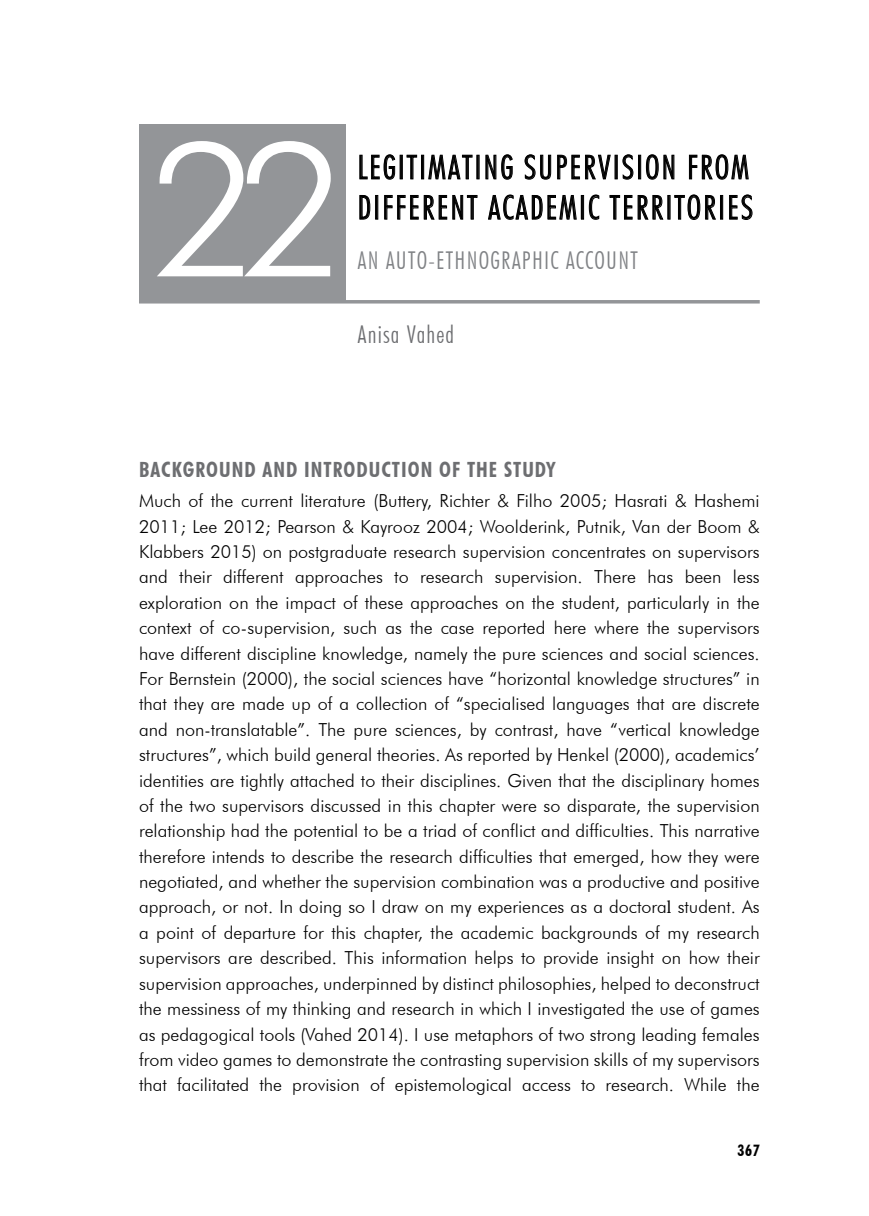
<style>
.page{position:relative;width:869px;height:1216px;background:#fff}
.page>*{position:absolute;margin:0;border:0;box-sizing:border-box;transform-origin:0 0}
.t1{font:300 187.25px "Futura BT";color:#fff}
.t2{font:300 condensed 33.25px/40.2px "Futura BT";letter-spacing:.065em;color:#000}
.t3{font:300 condensed 24.5px "Futura BT";letter-spacing:.05em;color:#808285}
.t4{font:300 condensed 24.5px "Futura BT";letter-spacing:.05em;color:#6d6e71}
.t5{font:700 condensed 21px "Futura BT";letter-spacing:.05em;color:#6d6e71}
.t6{font:300 17.85px/25.4px "Futura BT";color:#000;text-align:justify}
.t7{font:700 condensed 15.75px "Futura BT";color:#000}
.s1{font-family:"Minion Pro";font-weight:400}
</style>
<div class="page">
<div style="left:139px;top:124px;width:206px;height:179px;background:#939598"></div>
<hr style="left:139px;top:300px;width:620px;height:3px;background:#939598">
<svg style="left:359px;top:154px;width:36px;height:26px"></svg>
<svg style="left:406px;top:154px;width:11px;height:26px"></svg>
<div style="left:421px;top:155px;width:2px;height:24px;border:1px solid #000"></div>
<svg style="left:428px;top:154px;width:44px;height:26px"></svg>
<svg style="left:485px;top:154px;width:28px;height:26px"></svg>
<svg style="left:524px;top:154px;width:86px;height:26px"></svg>
<svg style="left:622px;top:154px;width:11px;height:26px"></svg>
<div style="left:638px;top:155px;width:2px;height:24px;border:1px solid #000"></div>
<svg style="left:646px;top:154px;width:28px;height:26px"></svg>
<svg style="left:688px;top:154px;width:60px;height:26px"></svg>
<svg style="left:359px;top:195px;width:11px;height:25px"></svg>
<div style="left:375px;top:195px;width:2px;height:24px;border:1px solid #000"></div>
<svg style="left:384px;top:195px;width:93px;height:25px"></svg>
<svg style="left:488px;top:194px;width:88px;height:26px"></svg>
<div style="left:581px;top:195px;width:2px;height:24px;border:1px solid #000"></div>
<svg style="left:588px;top:194px;width:11px;height:26px"></svg>
<svg style="left:609px;top:195px;width:54px;height:25px"></svg>
<svg style="left:674px;top:194px;width:41px;height:26px"></svg>
<div style="left:720px;top:195px;width:2px;height:24px;border:1px solid #000"></div>
<svg style="left:729px;top:194px;width:23px;height:26px"></svg>
<h1 class="t1" style="left:150px;top:96px;width:197px">22</h1>
<h2 class="t2" style="left:357px;top:147px;width:397px">LEGITIMATING SUPERVISION FROM<br>DIFFERENT ACADEMIC TERRITORIES</h2>
<h3 class="t3" style="left:357px;top:245px;width:282px">AN AUTO-ETHNOGRAPHIC ACCOUNT</h3>
<h3 class="t4" style="left:357px;top:319px;width:98px">Anisa Vahed</h3>
<p class="t5" style="left:139px;top:456px;width:417px">BACKGROUND AND INTRODUCTION OF THE STUDY</p>
<p class="t6" style="left:139px;top:488px;width:622px">Much of the current literature (Buttery, Richter &amp; Filho 2005; Hasrati &amp; Hashemi 2011; Lee 2012; Pearson &amp; Kayrooz 2004; Woolderink, Putnik, Van der Boom &amp; Klabbers 2015) on postgraduate research supervision concentrates on supervisors and their different approaches to research supervision. There has been less exploration on the impact of these approaches on the student, particularly in the context of co‑supervision, such as the case reported here where the supervisors have different discipline knowledge, namely the pure sciences and social sciences.<br>For Bernstein (2000), the social sciences have “horizontal knowledge structures” in that they are made up of a collection of “specialised languages that are discrete and non‑translatable”. The pure sciences, by contrast, have “vertical knowledge structures”, which build general theories. As reported by Henkel (2000), academics’ identities are tightly attached to their disciplines. Given that the disciplinary homes of the two supervisors discussed in this chapter were so disparate, the supervision relationship had the potential to be a triad of conflict and difficulties. This narrative therefore intends to describe the research difficulties that emerged, how they were negotiated, and whether the supervision combination was a productive and positive approach, or not. In doing so I draw on my experiences as a doctora<span class="s1">l</span> student. As a point of departure for this chapter, the academic backgrounds of my research supervisors are described. This information helps to provide insight on how their supervision approaches, underpinned by distinct philosophies, helped to deconstruct the messiness of my thinking and research in which I investigated the use of games as pedagogical tools (Vahed 2014). I use metaphors of two strong leading females from video games to demonstrate the contrasting supervision skills of my supervisors that facilitated the provision of epistemological access to research. While the</p>
<p class="t7" style="left:737px;top:1141px;width:24px">367</p>
</div>
